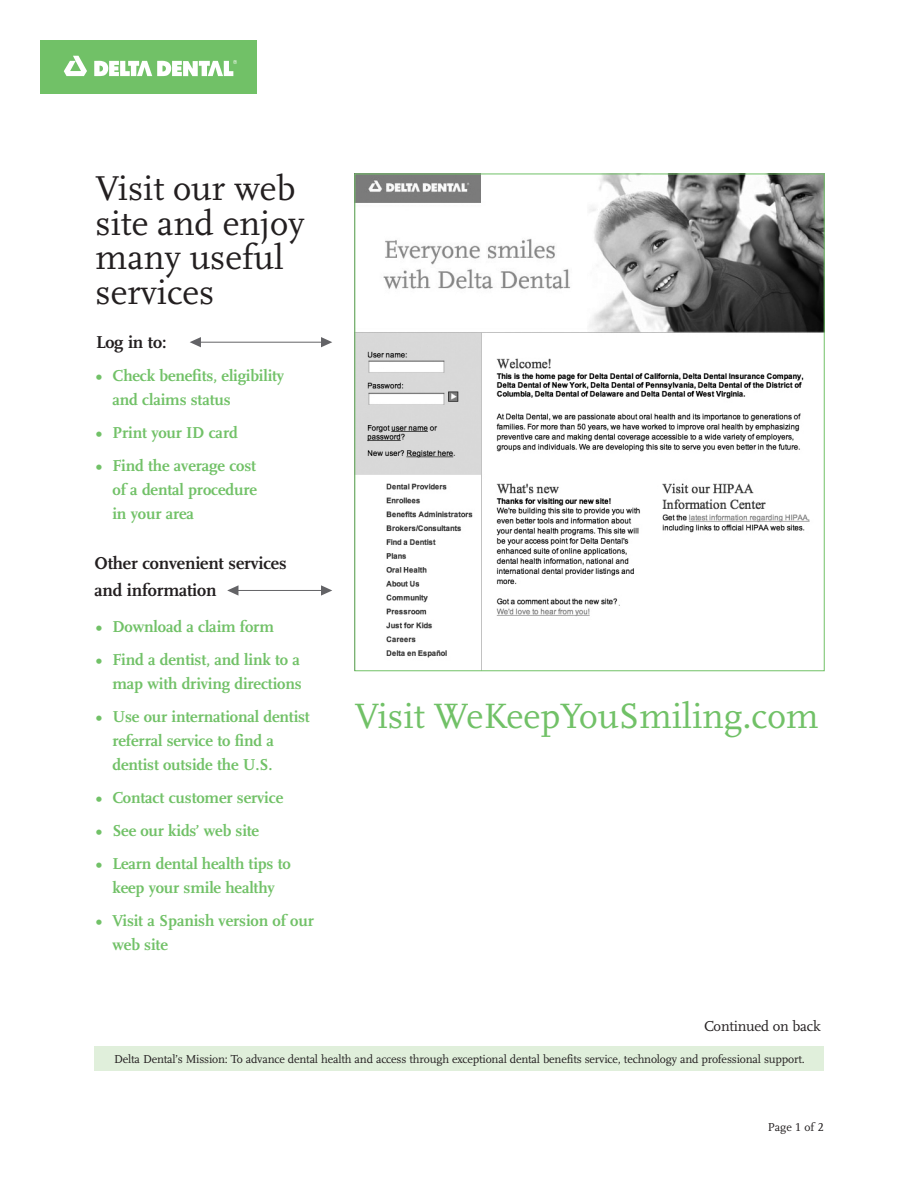
<style>
.page{position:relative;width:918px;height:1188px;background:#fff}
.page>*{position:absolute;margin:0;border:0;box-sizing:border-box;transform-origin:0 0}
.t1{font:36.75px "Scala LF";color:#71c167}
.t2{font:36px/34.5px "Scala LF";color:#231f20}
.t3{font:700 18px "Scala LF";letter-spacing:-.01em;color:#231f20}
.t4{font:700 16.5px/24px "Scala LF";letter-spacing:-.01em;color:#71c167}
.t5{font:15px "Scala LF";letter-spacing:-.015em;color:#231f20}
.t6{font:12px "Scala LF";letter-spacing:-.015em;color:#231f20}
</style>
<div class="page">
<div style="left:40px;top:40px;width:216px;height:53px;background:#71c167"></div>
<svg style="left:64px;top:56px;width:23px;height:20px"></svg>
<svg style="left:94px;top:60px;width:143px;height:16px"></svg>
<img style="left:356px;top:176px;width:467px;height:493px">
<svg style="left:321px;top:337px;width:11px;height:10px"></svg>
<svg style="left:190px;top:337px;width:11px;height:10px"></svg>
<hr style="left:197px;top:342px;width:127px;height:1px;background:#636366">
<svg style="left:321px;top:585px;width:11px;height:11px"></svg>
<svg style="left:227px;top:585px;width:11px;height:11px"></svg>
<hr style="left:236px;top:590px;width:88px;height:1px;background:#636366">
<div style="left:94px;top:1046px;width:730px;height:25px;background:#e0efdb"></div>
<p class="t2" style="left:96px;top:172px;width:210px">Visit our web site and enjoy many useful services</p>
<p class="t3" style="left:96px;top:332px;width:72px">Log in to:</p>
<p class="t4" style="left:112px;top:364px;width:173px;text-indent:-16px">• Check benefits, eligibility and claims status</p>
<p class="t4" style="left:96px;top:421px;width:143px">• Print your ID card</p>
<p class="t4" style="left:112px;top:454px;width:146px;text-align:justify;text-indent:-16px">• Find the average cost of a dental procedure in your area</p>
<p class="t3" style="left:94px;top:553px;width:194px">Other convenient services</p>
<p class="t3" style="left:94px;top:580px;width:124px">and information</p>
<p class="t4" style="left:96px;top:615px;width:179px">• Download a claim form</p>
<p class="t4" style="left:96px;top:648px;width:207px;text-align:right">• Find a dentist, and link to a map with driving directions</p>
<p class="t4" style="left:112px;top:705px;width:199px;text-indent:-16px">• Use our international dentist referral service to find a dentist outside the U.S.</p>
<p class="t4" style="left:96px;top:786px;width:189px">• Contact customer service</p>
<p class="t4" style="left:96px;top:819px;width:165px">• See our kids’ web site</p>
<p class="t4" style="left:96px;top:852px;width:196px;text-align:center">• Learn dental health tips to keep your smile healthy</p>
<p class="t4" style="left:112px;top:909px;width:203px;text-indent:-16px">• Visit a Spanish version of our web site</p>
<p class="t1" style="left:355px;top:696px;width:465px">Visit WeKeepYouSmiling.com</p>
<p class="t5" style="left:704px;top:1018px;width:118px">Continued on back</p>
<p class="t6" style="left:114px;top:1053px;width:692px">Delta Dental’s Mission: To advance dental health and access through exceptional dental benefits service, technology and professional support.</p>
<p class="t6" style="left:768px;top:1121px;width:57px">Page 1 of 2</p>
</div>
